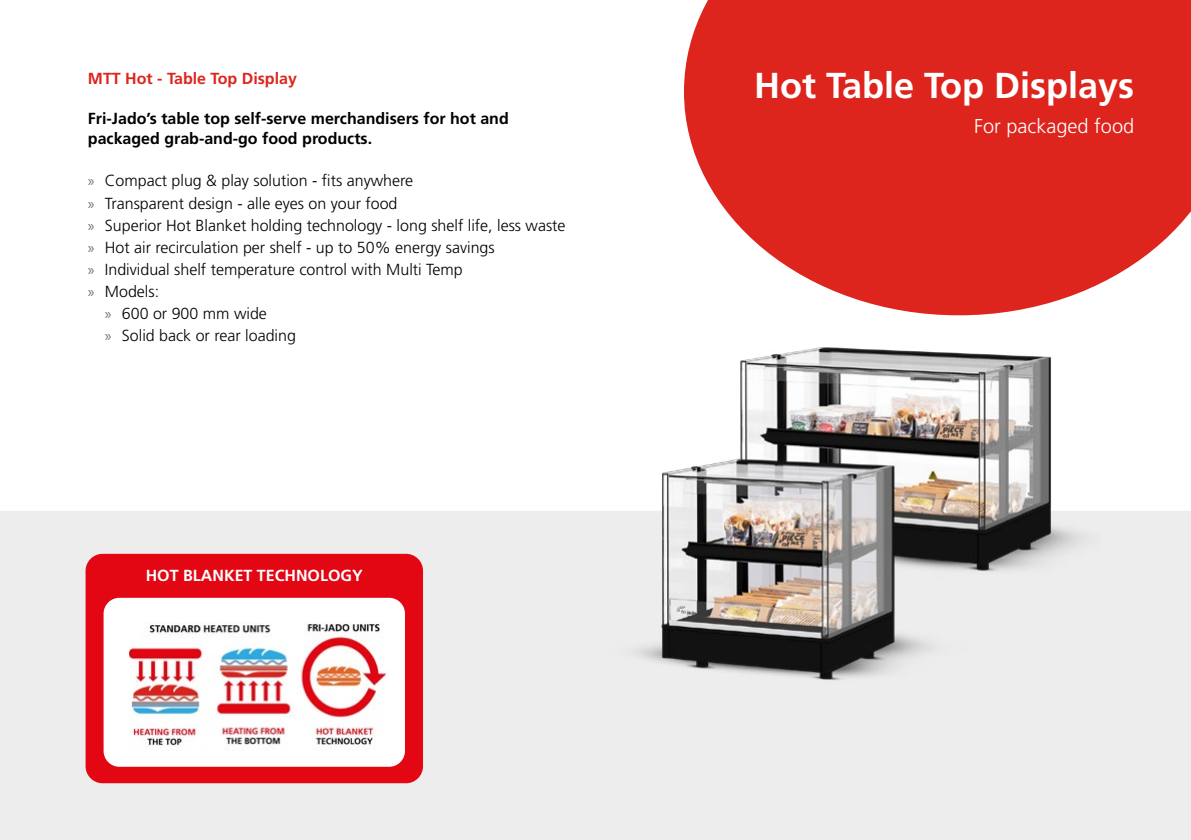
<style>
.page{position:relative;width:1191px;height:840px;background:#fff}
.page>*{position:absolute;margin:0;border:0;box-sizing:border-box;transform-origin:0 0}
.t1{font:700 36px "Frutiger LT Std";color:#fff}
.t2{font:300 20px "Frutiger LT Std";color:#fff}
.t3{font:300 16px "Frutiger LT Std";color:#000}
.t4{font:700 16px/20px "Frutiger LT Std";color:#000}
.t5{font:700 16px "Frutiger LT Std";color:#dd251d}
.t6{font:700 16px "Frutiger LT Std";color:#fff}
.s1{font-family:"Myriad Pro";font-weight:400;color:#6a727a}
</style>
<div class="page">
<div style="left:0;top:511px;width:1191px;height:328px;background:#ededed"></div>
<div style="left:86px;top:553px;width:337px;height:229px;background:#e30613;border-radius:17px"></div>
<div style="left:684px;top:0;width:507px;height:284px;background:#dd251d"></div>
<img style="left:605px;top:268px;width:495px;height:475px">
<div style="left:104px;top:597px;width:301px;height:169px;background:#fff;border-radius:16px"></div>
<img style="left:129px;top:623px;width:259px;height:126px">
<p class="t5" style="left:88px;top:69px;width:210px">MTT Hot - Table Top Display</p>
<p class="t4" style="left:88px;top:109px;width:422px">Fri-Jado’s table top self-serve merchandisers for hot and packaged grab-and-go food products.</p>
<p class="t3" style="left:88px;top:172px;width:327px"><span class="s1">»</span> Compact plug &amp; play solution - fits anywhere</p>
<p class="t3" style="left:88px;top:194px;width:311px"><span class="s1">»</span> Transparent design - alle eyes on your food</p>
<p class="t3" style="left:88px;top:216px;width:479px"><span class="s1">»</span> Superior Hot Blanket holding technology - long shelf life, less waste</p>
<p class="t3" style="left:88px;top:238px;width:408px"><span class="s1">»</span> Hot air recirculation per shelf - up to 50% energy savings</p>
<p class="t3" style="left:88px;top:260px;width:376px"><span class="s1">»</span> Individual shelf temperature control with Multi Temp</p>
<p class="t3" style="left:88px;top:282px;width:73px"><span class="s1">»</span> Models:</p>
<p class="t3" style="left:105px;top:304px;width:163px"><span class="s1">»</span> 600 or 900 mm wide</p>
<p class="t3" style="left:105px;top:326px;width:192px"><span class="s1">»</span> Solid back or rear loading</p>
<p class="t6" style="left:146px;top:566px;width:218px">HOT BLANKET TECHNOLOGY</p>
<h1 class="t1" style="left:754px;top:64px;width:382px">Hot Table Top Displays</h1>
<p class="t2" style="left:974px;top:115px;width:162px">For packaged food</p>
</div>
